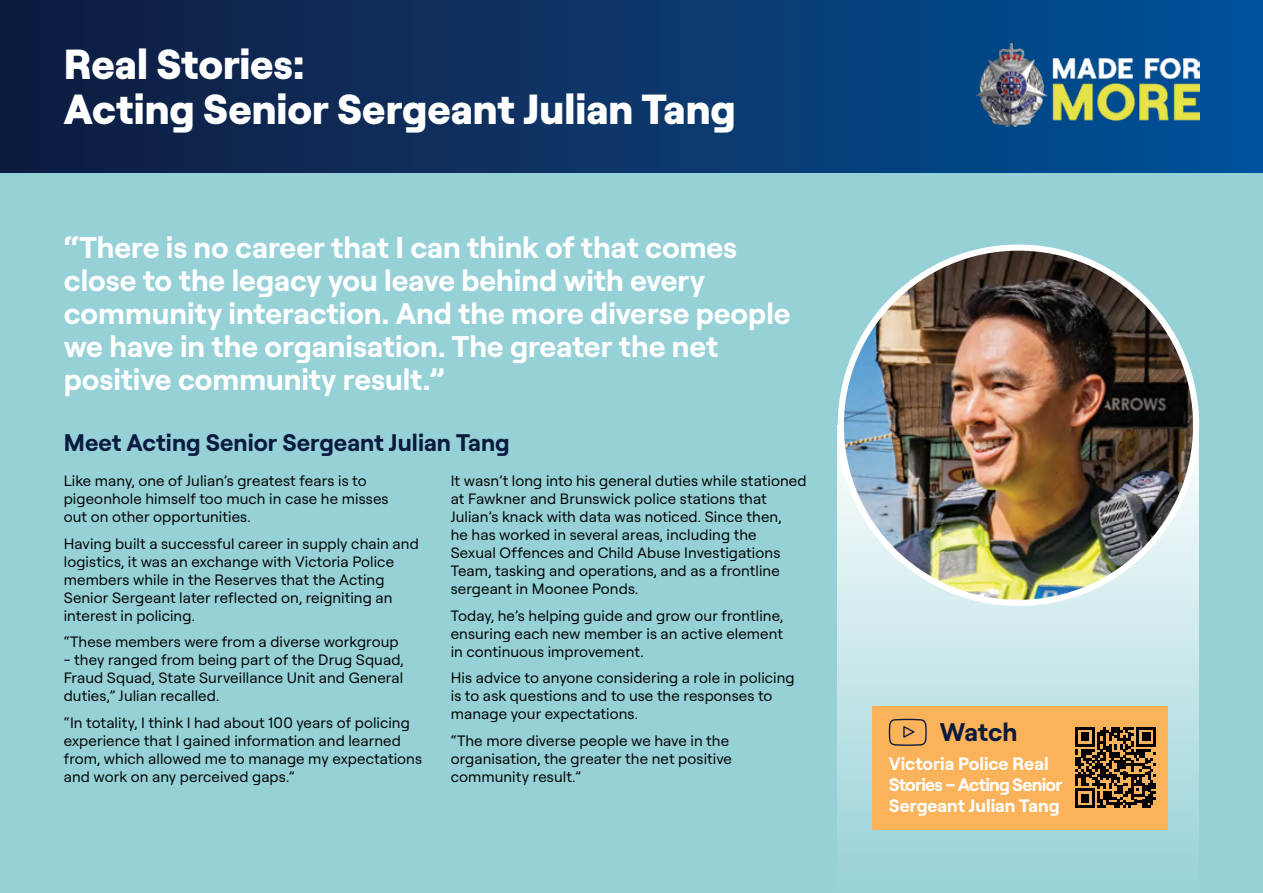
<style>
.page{position:relative;width:1263px;height:893px;background:#fff}
.page>*{position:absolute;margin:0;border:0;box-sizing:border-box;transform-origin:0 0}
.Page_Head__H2{font:800 42px/45px "Roobert";color:#fff}
.Intro_para__P{font:700 30px/33px "Roobert";color:#fff}
.t1{font:700 25.5px "Roobert";letter-spacing:-.01em;color:#0b1a3f}
.Subhead_1__H3{font:700 24px "Roobert";color:#0b1a3f}
.t2{font:700 18px/21px "Roobert";color:#fff}
.Body__P{font:15px/18px "Roobert";letter-spacing:.005em;color:#000}
</style>
<div class="page">
<div style="left:0;top:0;width:1263px;height:173px;background:linear-gradient(to right,#121b3d,#00529a)"></div>
<img style="left:977px;top:44px;width:222px;height:82px">
<div style="left:0;top:173px;width:1263px;height:720px;background:#95d1d7"></div>
<div style="left:838px;top:425px;width:361px;height:468px;background:linear-gradient(to bottom,#fff,#97d1d6)"></div>
<img style="left:841px;top:248px;width:355px;height:355px;border-radius:178px">
<div style="left:872px;top:706px;width:295px;height:123px;background:#fbb35b"></div>
<svg style="left:889px;top:719px;width:38px;height:27px"></svg>
<svg style="left:1075px;top:727px;width:81px;height:81px"></svg>
<h2 class="Page_Head__H2" style="left:64px;top:39px;width:673px">Real Stories:<br>Acting Senior Sergeant Julian Tang</h2>
<p class="Intro_para__P" style="left:64px;top:229px;width:728px">“There is no career that I can think of that comes close to the legacy you leave behind with every community interaction. And the more diverse people we have in the organisation. The greater the net positive community result.”</p>
<h3 class="Subhead_1__H3" style="left:64px;top:425px;width:447px">Meet Acting Senior Sergeant Julian Tang</h3>
<p class="Body__P" style="left:64px;top:471px;width:326px">Like many, one of Julian’s greatest fears is to pigeonhole himself too much in case he misses out on other opportunities.</p>
<p class="Body__P" style="left:64px;top:533px;width:356px">Having built a successful career in supply chain and logistics, it was an exchange with Victoria Police members while in the Reserves that the Acting Senior Sergeant later reflected on, reigniting an interest in policing.</p>
<p class="Body__P" style="left:64px;top:632px;width:336px">“These members were from a diverse workgroup</p>
<p class="Body__P" style="left:64px;top:650px;width:341px;text-align:justify">- they ranged from being part of the Drug Squad, Fraud Squad, State Surveillance Unit and General duties,” Julian recalled.</p>
<p class="Body__P" style="left:64px;top:712px;width:360px">“In totality, I think I had about 100 years of policing experience that I gained information and learned from, which allowed me to manage my expectations and work on any perceived gaps.”</p>
<p class="Body__P" style="left:451px;top:471px;width:357px">It wasn’t long into his general duties while stationed at Fawkner and Brunswick police stations that Julian’s knack with data was noticed. Since then,<br>he has worked in several areas, including the<br>Sexual Offences and Child Abuse Investigations Team, tasking and operations, and as a frontline sergeant in Moonee Ponds.</p>
<p class="Body__P" style="left:451px;top:605px;width:334px;text-align:justify">Today, he’s helping guide and grow our frontline, ensuring each new member is an active element in continuous improvement.</p>
<p class="Body__P" style="left:451px;top:668px;width:345px">His advice to anyone considering a role in policing is to ask questions and to use the responses to manage your expectations.</p>
<p class="Body__P" style="left:451px;top:730px;width:283px">“The more diverse people we have in the organisation, the greater the net positive community result.”</p>
<h3 class="t1" style="left:940px;top:713px;width:79px">Watch</h3>
<p class="t2" style="left:889px;top:752px;width:175px">Victoria Police Real<br>Stories – Acting Senior<br>Sergeant Julian Tang</p>
</div>
